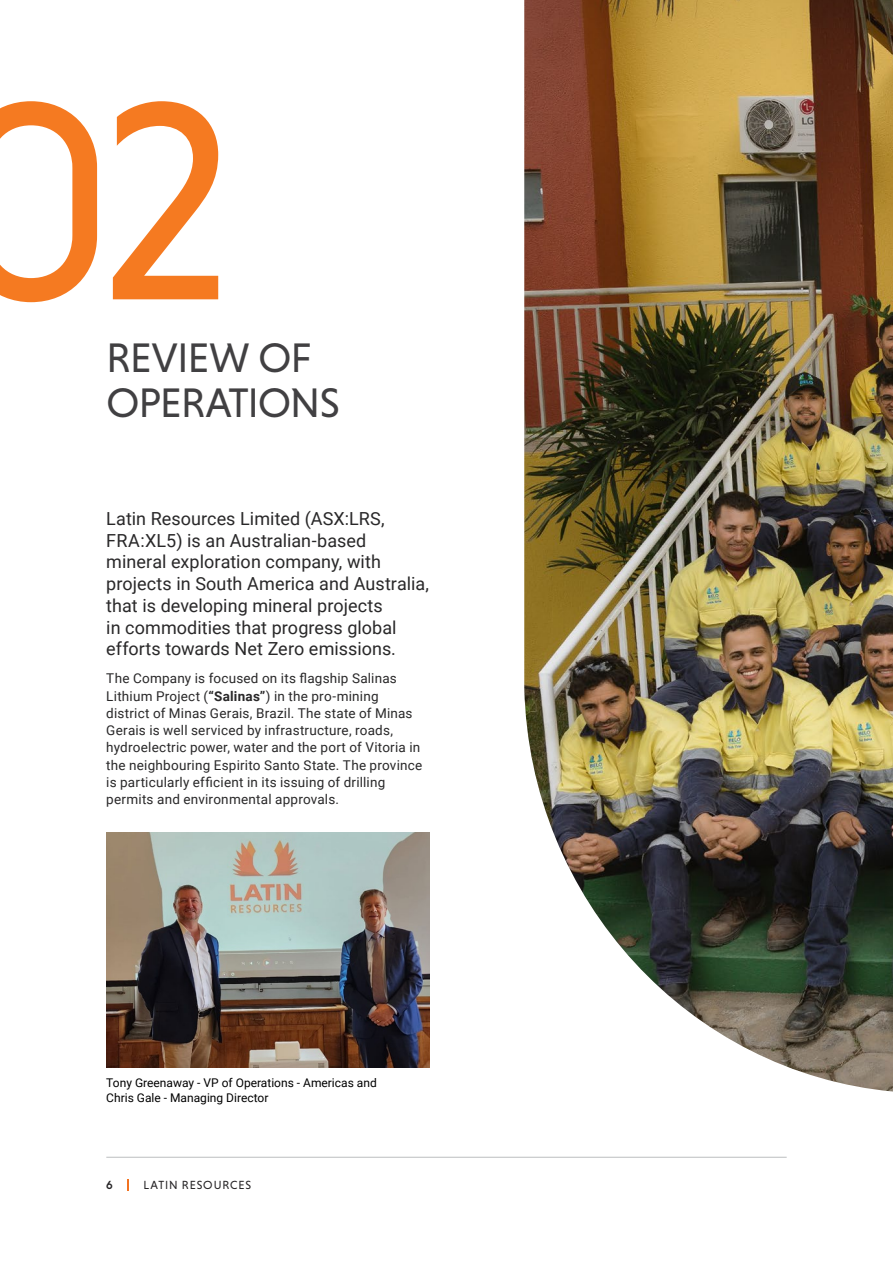
<style>
.page{position:relative;width:893px;height:1263px;background:#fff}
.page>*{position:absolute;margin:0;border:0;box-sizing:border-box;transform-origin:0 0}
.t1{font:287.1px "Niveau Grotesk";color:#f57a21}
.t2{font:42px/45px "Niveau Grotesk";letter-spacing:-.015em;color:#414042}
.t3{font:18px/21.8px "Roboto";color:#292829}
.t4{font:13.5px/17.2px "Roboto";letter-spacing:.015em;color:#292829}
.t5{font:12px/14.4px "Roboto";color:#000}
.t6{font:12px "Niveau Grotesk";letter-spacing:.075em;color:#262426}
.s1{font-weight:700}
.s2{font-weight:500}
.s3{font-weight:900;color:#fff}
</style>
<div class="page">
<img style="left:524px;top:0;width:369px;height:1091px">
<img style="left:106px;top:833px;width:323px;height:234px">
<hr style="left:106px;top:1157px;width:681px;height:1px;background:#bcbec0">
<h1 class="t1" style="left:-53px;top:39px;width:287px">02</h1>
<h2 class="t2" style="left:107px;top:335px;width:235px">REVIEW OF<br>OPERATIONS</h2>
<p class="t3" style="left:106px;top:507px;width:324px">Latin Resources Limited (ASX:LRS, FRA:XL5) is an Australian-based mineral exploration company, with projects in South America and Australia, that is developing mineral projects<br>in commodities that progress global efforts towards Net Zero emissions.</p>
<p class="t4" style="left:106px;top:669px;width:318px">The Company is focused on its flagship Salinas Lithium Project (<span class="s1">“Salinas”</span>) in the pro-mining district of Minas Gerais, Brazil. The state of Minas Gerais is well serviced by infrastructure, roads, hydroelectric power, water and the port of Vitoria in the neighbouring Espirito Santo State. The province is particularly efficient in its issuing of drilling permits and environmental approvals.</p>
<p class="t5" style="left:106px;top:1075px;width:272px">Tony Greenaway - VP of Operations - Americas and<br>Chris Gale - Managing Director</p>
<p class="t6" style="left:106px;top:1178px;width:147px"><span class="s2">6</span> <span class="s3">|</span> LATIN RESOURCES</p>
</div>
